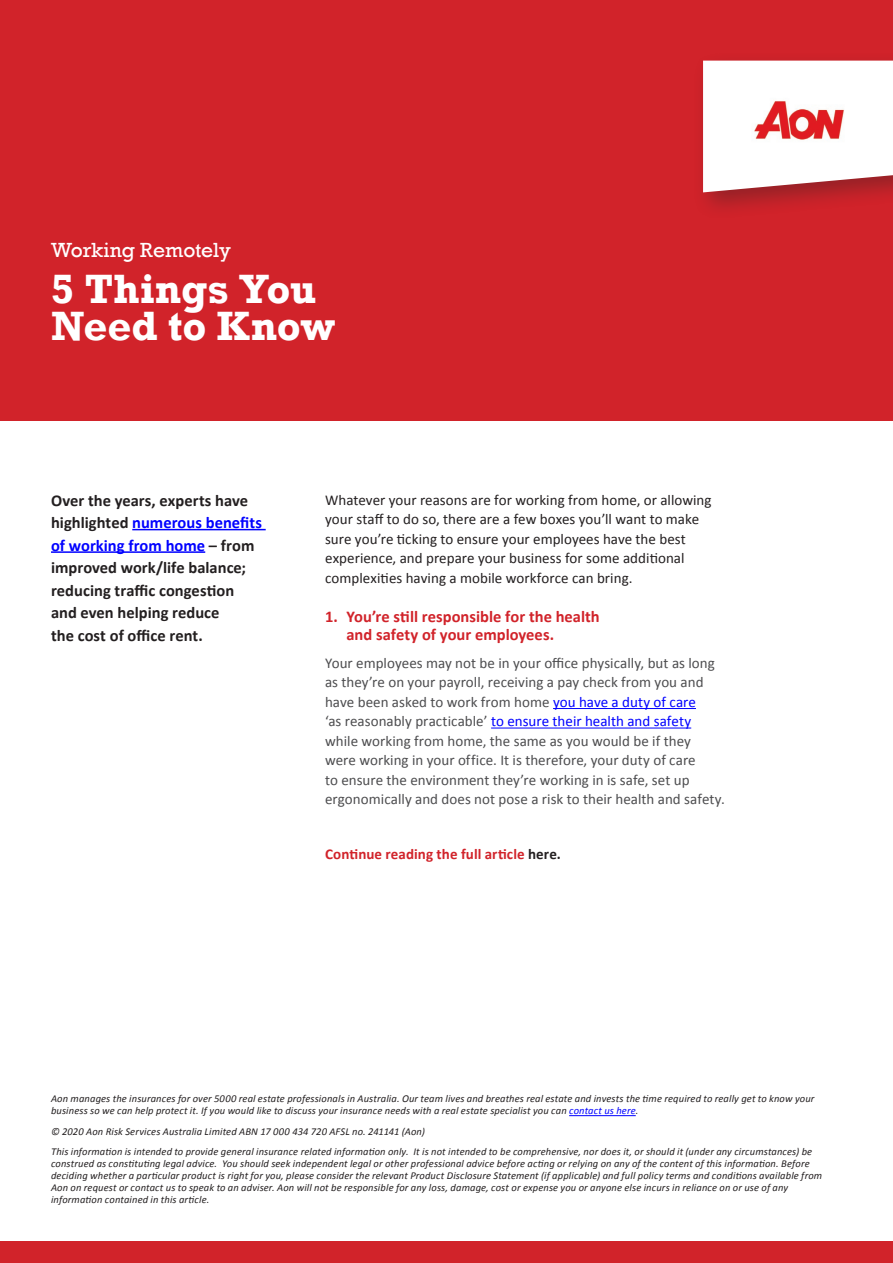
<style>
.page{position:relative;width:893px;height:1263px;background:#fff}
.page>*{position:absolute;margin:0;border:0;box-sizing:border-box;transform-origin:0 0}
.Aon_1b_big{font:700 42px/37.5px "Rockwell";color:#fff}
.Aon_1a_sm{font:21px "Rockwell";color:#fff}
.Text_BOLD_first_para{font:700 16.5px/22.5px "Calibri";color:#231f20}
.Aon_red_head_numbere{font:700 16.5px/18px "Calibri";color:#d1232a}
.Text{font:15px/19.5px "Calibri";letter-spacing:.005em;color:#4d4d4f}
.Text-2{font:15px/19.5px "Calibri";letter-spacing:.005em;color:#231f20}
.Text-3{font:700 15px "Calibri";letter-spacing:.005em;color:#d1232a}
.Continue_TS_tite_No{font:italic 10.5px/12px "Calibri";letter-spacing:.015em;color:#231f20}
.s1{color:#00f}
.s2{color:#231f20}
</style>
<div class="page">
<div style="left:0;top:0;width:893px;height:421px;background:#d1232a"></div>
<div style="left:0;top:1242px;width:893px;height:21px;background:#d1232a"></div>
<div style="left:693px;top:51px;width:200px;height:169px;background:#231f20;opacity:.35"></div>
<svg style="left:703px;top:61px;width:190px;height:131px;background:#f7ebec"></svg>
<img style="left:739px;top:92px;width:119px;height:60px">
<hr style="left:132px;top:529px;width:134px;height:1px;background:#00f">
<hr style="left:51px;top:551px;width:154px;height:2px;background:#00f">
<hr style="left:553px;top:708px;width:143px;height:1px;background:#00f">
<hr style="left:491px;top:727px;width:200px;height:1px;background:#00f">
<hr style="left:569px;top:1115px;width:67px;height:1px;background:#00f">
<p class="Aon_1a_sm" style="left:51px;top:238px;width:181px">Working Remotely</p>
<p class="Aon_1b_big" style="left:51px;top:270px;width:286px">5 Things You<br>Need to Know</p>
<p class="Text_BOLD_first_para" style="left:51px;top:488px;width:212px">Over the years, experts have highlighted <span class="s1">numerous benefits of working from home</span> – from improved work/life balance; reducing traffic congestion and even helping reduce<br>the cost of office rent.</p>
<p class="Text-2" style="left:325px;top:489px;width:388px">Whatever your reasons are for working from home, or allowing your staff to do so, there are a few boxes you’ll want to make sure you’re ticking to ensure your employees have the best experience, and prepare your business for some additional complexities having a mobile workforce can bring.</p>
<p class="Aon_red_head_numbere" style="left:346px;top:606px;width:255px;text-indent:-21px">1. You’re still responsible for the health and safety of your employees.</p>
<p class="Text" style="left:325px;top:652px;width:401px">Your employees may not be in your office physically, but as long as they’re on your payroll, receiving a pay check from you and have been asked to work from home <span class="s1">you have a duty of care<br></span>‘as reasonably practicable’ <span class="s1">to ensure their health and safety </span>while working from home, the same as you would be if they were working in your office. It is therefore, your duty of care<br>to ensure the environment they’re working in is safe, set up ergonomically and does not pose a risk to their health and safety.</p>
<p class="Text-3" style="left:325px;top:844px;width:237px">Continue reading the full article <span class="s2">here.</span></p>
<p class="Continue_TS_tite_No" style="left:51px;top:1092px;width:765px">Aon manages the insurances for over 5000 real estate professionals in Australia. Our team lives and breathes real estate and invests the time required to really get to know your business so we can help protect it. If you would like to discuss your insurance needs with a real estate specialist you can <span class="s1">contact us here</span>.</p>
<p class="Continue_TS_tite_No" style="left:51px;top:1125px;width:375px">© 2020 Aon Risk Services Australia Limited ABN 17 000 434 720 AFSL no. 241141 (Aon)</p>
<p class="Continue_TS_tite_No" style="left:51px;top:1145px;width:773px">This information is intended to provide general insurance related information only. It is not intended to be comprehensive, nor does it, or should it (under any circumstances) be construed as constituting legal advice. You should seek independent legal or other professional advice before acting or relying on any of the content of this information. Before deciding whether a particular product is right for you, please consider the relevant Product Disclosure Statement (if applicable) and full policy terms and conditions available from Aon on request or contact us to speak to an adviser. Aon will not be responsible for any loss, damage, cost or expense you or anyone else incurs in reliance on or use of any information contained in this article.</p>
</div>
